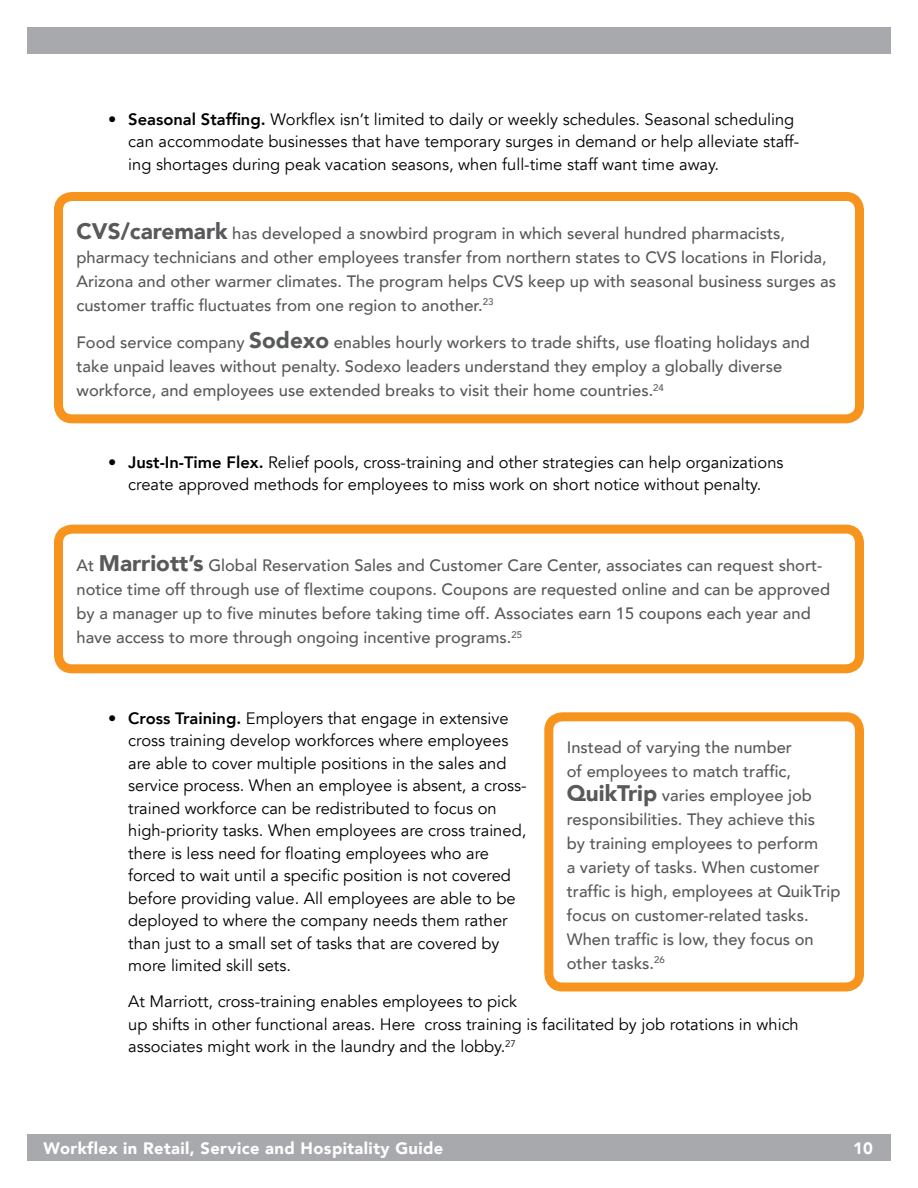
<style>
.page{position:relative;width:918px;height:1188px;background:#fff}
.page>*{position:absolute;margin:0;border:0;box-sizing:border-box;transform-origin:0 0}
.t1{font:500 16.5px/24px "Avenir";color:#58595b}
.t2{font:16.5px/22.5px "Avenir";color:#000}
.t3{font:900 16.5px "Avenir";letter-spacing:.025em;color:#fff}
.s1{font-weight:800}
.s2{font-weight:900;font-size:22.5px}
</style>
<div class="page">
<div style="left:27px;top:1134px;width:864px;height:27px;background:#a7a9ac"></div>
<div style="left:27px;top:27px;width:864px;height:27px;background:#a7a9ac"></div>
<div style="left:54px;top:192px;width:810px;height:231px;border:9px solid #f7941e;border-radius:14px"></div>
<div style="left:544px;top:712px;width:320px;height:280px;border:9px solid #f7941e;border-radius:14px"></div>
<div style="left:54px;top:525px;width:810px;height:148px;border:9px solid #f7941e;border-radius:14px"></div>
<p class="t2" style="left:128px;top:108px;width:673px;text-indent:-20px">• <span class="s1">Seasonal Staffing.</span> Workflex isn’t limited to daily or weekly schedules. Seasonal scheduling can accommodate businesses that have temporary surges in demand or help alleviate staff&shy;ing shortages during peak vacation seasons, when full-time staff want time away.</p>
<p class="t1" style="left:76px;top:220px;width:761px"><span class="s2">CVS/caremark</span> has developed a snowbird program in which several hundred pharmacists, pharmacy technicians and other employees transfer from northern states to CVS locations in Florida, Arizona and other warmer climates. The program helps CVS keep up with seasonal business surges as customer traffic fluctuates from one region to another.<sup>23</sup></p>
<p class="t1" style="left:76px;top:329px;width:735px">Food service company <span class="s2">Sodexo</span> enables hourly workers to trade shifts, use floating holidays and take unpaid leaves without penalty. Sodexo leaders understand they employ a globally diverse workforce, and employees use extended breaks to visit their home countries.<sup>24</sup></p>
<p class="t2" style="left:108px;top:451px;width:677px;text-align:center">• <span class="s1">Just-In-Time Flex.</span> Relief pools, cross-training and other strategies can help organizations create approved methods for employees to miss work on short notice without penalty.</p>
<p class="t1" style="left:76px;top:553px;width:755px">At <span class="s2">Marriott’s</span> Global Reservation Sales and Customer Care Center, associates can request short&shy;notice time off through use of flextime coupons. Coupons are requested online and can be approved by a manager up to five minutes before taking time off. Associates earn 15 coupons each year and have access to more through ongoing incentive programs.<sup>25</sup></p>
<p class="t2" style="left:128px;top:707px;width:400px;text-indent:-20px">• <span class="s1">Cross Training.</span> Employers that engage in extensive cross training develop workforces where employees are able to cover multiple positions in the sales and service process. When an employee is absent, a cross&shy;trained workforce can be redistributed to focus on high-priority tasks. When employees are cross trained, there is less need for floating employees who are forced to wait until a specific position is not covered before providing value. All employees are able to be deployed to where the company needs them rather than just to a small set of tasks that are covered by more limited skill sets.</p>
<p class="t2" style="left:128px;top:991px;width:672px">At Marriott, cross-training enables employees to pick<br>up shifts in other functional areas. Here cross training is facilitated by job rotations in which associates might work in the laundry and the lobby.<sup>27</sup></p>
<p class="t1" style="left:567px;top:734px;width:275px">Instead of varying the number<br>of employees to match traffic,<br><span class="s2">QuikTrip</span> varies employee job responsibilities. They achieve this<br>by training employees to perform<br>a variety of tasks. When customer traffic is high, employees at QuikTrip focus on customer-related tasks.<br>When traffic is low, they focus on other tasks.<sup>26</sup></p>
<p class="t3" style="left:44px;top:1134px;width:401px">Workflex in Retail, Service and Hospitality Guide</p>
<p class="t3" style="left:853px;top:1134px;width:21px">10</p>
</div>
